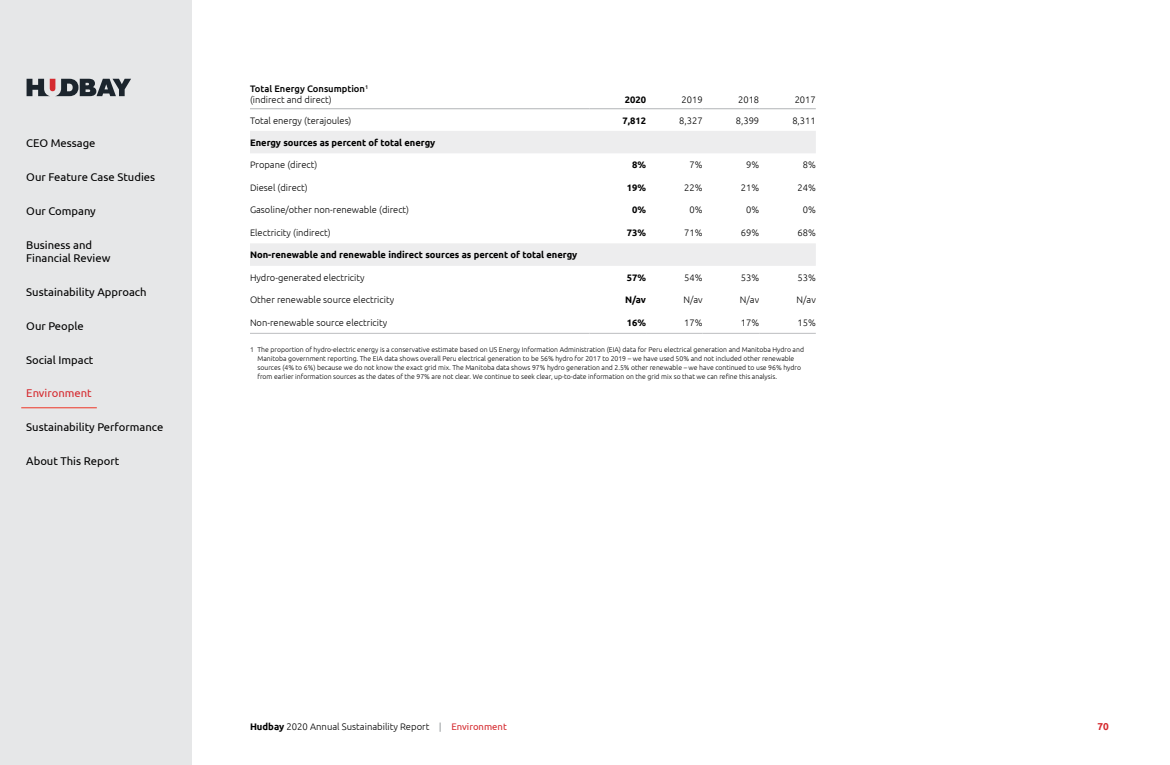
<style>
.page{position:relative;width:1170px;height:765px;background:#fff}
.page>*{position:absolute;margin:0;border:0;box-sizing:border-box;transform-origin:0 0}
.t1{font:11.25px/13.8px "Ubuntu";color:#000}
.t2{font:11.25px "Ubuntu";color:#d52a2f}
.t3{font:700 10px "Ubuntu";color:#d52a2f}
.t4{font:300 9.5px "Ubuntu";color:#000}
.Table_body{font:300 9.38px "Ubuntu";color:#000}
.Table_current_figs{font:700 9.38px "Ubuntu";color:#000}
.Table_previous_figs{font:300 9.38px "Ubuntu";color:#000}
.Table_body-2{font:500 9.38px/11.2px "Ubuntu";color:#000}
.Table_previous_figs-2{font:700 9.38px "Ubuntu";color:#000}
.Footnote{font:300 6.88px/8.8px "Ubuntu";color:#000}
.s1{font-weight:300}
.s2{font-weight:700}
.s3{font-weight:700;color:#b1b4b6}
.s4{font-weight:400;color:#d52a2f}
</style>
<div class="page">
<div style="left:0;top:0;width:191px;height:765px;background:#e6e7e8"></div>
<svg style="left:27px;top:79px;width:104px;height:17px"></svg>
<svg style="left:250px;top:131px;width:566px;height:135px"></svg>
<hr style="left:250px;top:109px;width:340px;height:1px;background:#b1b4b6">
<hr style="left:590px;top:109px;width:56px;height:1px;background:#b1b4b6">
<hr style="left:646px;top:109px;width:57px;height:1px;background:#b1b4b6">
<hr style="left:703px;top:109px;width:56px;height:1px;background:#b1b4b6">
<hr style="left:759px;top:109px;width:57px;height:1px;background:#b1b4b6">
<hr style="left:250px;top:333px;width:340px;height:1px;background:#bcbec0">
<hr style="left:590px;top:333px;width:56px;height:1px;background:#bcbec0">
<hr style="left:646px;top:333px;width:57px;height:1px;background:#bcbec0">
<hr style="left:703px;top:333px;width:56px;height:1px;background:#bcbec0">
<hr style="left:759px;top:333px;width:57px;height:1px;background:#bcbec0">
<hr style="left:21px;top:407px;width:76px;height:1px;background:#ee3524">
<h1 class="t1" style="left:26px;top:136px;width:71px">CEO Message</h1>
<h1 class="t1" style="left:26px;top:170px;width:130px">Our Feature Case Studies</h1>
<h1 class="t1" style="left:26px;top:204px;width:71px">Our Company</h1>
<h1 class="t1" style="left:26px;top:238px;width:86px">Business and<br>Financial Review</h1>
<h1 class="t1" style="left:26px;top:285px;width:122px">Sustainability Approach</h1>
<h1 class="t1" style="left:26px;top:319px;width:59px">Our People</h1>
<h1 class="t1" style="left:26px;top:353px;width:69px">Social Impact</h1>
<h1 class="t2" style="left:26px;top:387px;width:67px">Environment</h1>
<h1 class="t1" style="left:26px;top:420px;width:139px">Sustainability Performance</h1>
<h1 class="t1" style="left:26px;top:454px;width:95px">About This Report</h1>
<p class="Table_body-2" style="left:250px;top:82px;width:120px">Total Energy Consumption<sup>1 </sup><span class="s1">(indirect and direct)</span></p>
<p class="Table_previous_figs-2" style="left:625px;top:94px;width:23px">2020</p>
<p class="Table_previous_figs" style="left:682px;top:94px;width:23px">2019</p>
<p class="Table_previous_figs" style="left:738px;top:94px;width:23px">2018</p>
<p class="Table_previous_figs" style="left:795px;top:94px;width:23px">2017</p>
<p class="Table_body" style="left:250px;top:115px;width:103px">Total energy (terajoules)</p>
<p class="Table_previous_figs-2" style="left:622px;top:115px;width:25px">7,812</p>
<p class="Table_previous_figs" style="left:679px;top:115px;width:25px">8,327</p>
<p class="Table_previous_figs" style="left:736px;top:115px;width:25px">8,399</p>
<p class="Table_previous_figs" style="left:792px;top:115px;width:25px">8,311</p>
<p class="Table_current_figs" style="left:250px;top:137px;width:187px">Energy sources as percent of total energy</p>
<p class="Table_body" style="left:250px;top:159px;width:69px">Propane (direct)</p>
<p class="Table_previous_figs-2" style="left:632px;top:159px;width:15px">8%</p>
<p class="Table_previous_figs" style="left:690px;top:159px;width:15px">7%</p>
<p class="Table_previous_figs" style="left:746px;top:159px;width:15px">9%</p>
<p class="Table_previous_figs" style="left:803px;top:159px;width:15px">8%</p>
<p class="Table_body" style="left:250px;top:182px;width:59px">Diesel (direct)</p>
<p class="Table_previous_figs-2" style="left:627px;top:182px;width:21px">19%</p>
<p class="Table_previous_figs" style="left:684px;top:182px;width:20px">22%</p>
<p class="Table_previous_figs" style="left:741px;top:182px;width:20px">21%</p>
<p class="Table_previous_figs" style="left:797px;top:182px;width:20px">24%</p>
<p class="Table_body" style="left:250px;top:204px;width:161px">Gasoline/other non-renewable (direct)</p>
<p class="Table_previous_figs-2" style="left:632px;top:204px;width:15px">0%</p>
<p class="Table_previous_figs" style="left:690px;top:204px;width:15px">0%</p>
<p class="Table_previous_figs" style="left:746px;top:204px;width:15px">0%</p>
<p class="Table_previous_figs" style="left:803px;top:204px;width:15px">0%</p>
<p class="Table_body" style="left:250px;top:227px;width:82px">Electricity (indirect)</p>
<p class="Table_previous_figs-2" style="left:627px;top:227px;width:21px">73%</p>
<p class="Table_previous_figs" style="left:684px;top:227px;width:20px">71%</p>
<p class="Table_previous_figs" style="left:741px;top:227px;width:20px">69%</p>
<p class="Table_previous_figs" style="left:797px;top:227px;width:20px">68%</p>
<p class="Table_current_figs" style="left:250px;top:249px;width:329px">Non-renewable and renewable indirect sources as percent of total energy</p>
<p class="Table_body" style="left:250px;top:272px;width:116px">Hydro-generated electricity</p>
<p class="Table_previous_figs-2" style="left:627px;top:272px;width:21px">57%</p>
<p class="Table_previous_figs" style="left:684px;top:272px;width:20px">54%</p>
<p class="Table_previous_figs" style="left:741px;top:272px;width:20px">53%</p>
<p class="Table_previous_figs" style="left:797px;top:272px;width:20px">53%</p>
<p class="Table_body" style="left:250px;top:294px;width:146px">Other renewable source electricity</p>
<p class="Table_previous_figs-2" style="left:625px;top:294px;width:22px">N/av</p>
<p class="Table_previous_figs" style="left:683px;top:294px;width:21px">N/av</p>
<p class="Table_previous_figs" style="left:740px;top:294px;width:21px">N/av</p>
<p class="Table_previous_figs" style="left:797px;top:294px;width:21px">N/av</p>
<p class="Table_body" style="left:250px;top:317px;width:139px">Non-renewable source electricity</p>
<p class="Table_previous_figs-2" style="left:627px;top:317px;width:21px">16%</p>
<p class="Table_previous_figs" style="left:684px;top:317px;width:20px">17%</p>
<p class="Table_previous_figs" style="left:741px;top:317px;width:20px">17%</p>
<p class="Table_previous_figs" style="left:797px;top:317px;width:20px">15%</p>
<p class="Footnote" style="left:258px;top:346px;width:548px;text-indent:-8px">1 The proportion of hydro-electric energy is a conservative estimate based on US Energy Information Administration (EIA) data for Peru electrical generation and Manitoba Hydro and Manitoba government reporting. The EIA data shows overall Peru electrical generation to be 56% hydro for 2017 to 2019 – we have used 50% and not included other renewable sources (4% to 6%) because we do not know the exact grid mix. The Manitoba data shows 97% hydro generation and 2.5% other renewable – we have continued to use 96% hydro from earlier information sources as the dates of the 97% are not clear. We continue to seek clear, up-to-date information on the grid mix so that we can refine this analysis.</p>
<h3 class="t4" style="left:250px;top:720px;width:258px"><span class="s2">Hudbay</span> 2020 Annual Sustainability Report <span class="s3">|</span> <span class="s4">Environment</span></h3>
<h2 class="t3" style="left:1097px;top:720px;width:13px">70</h2>
</div>
